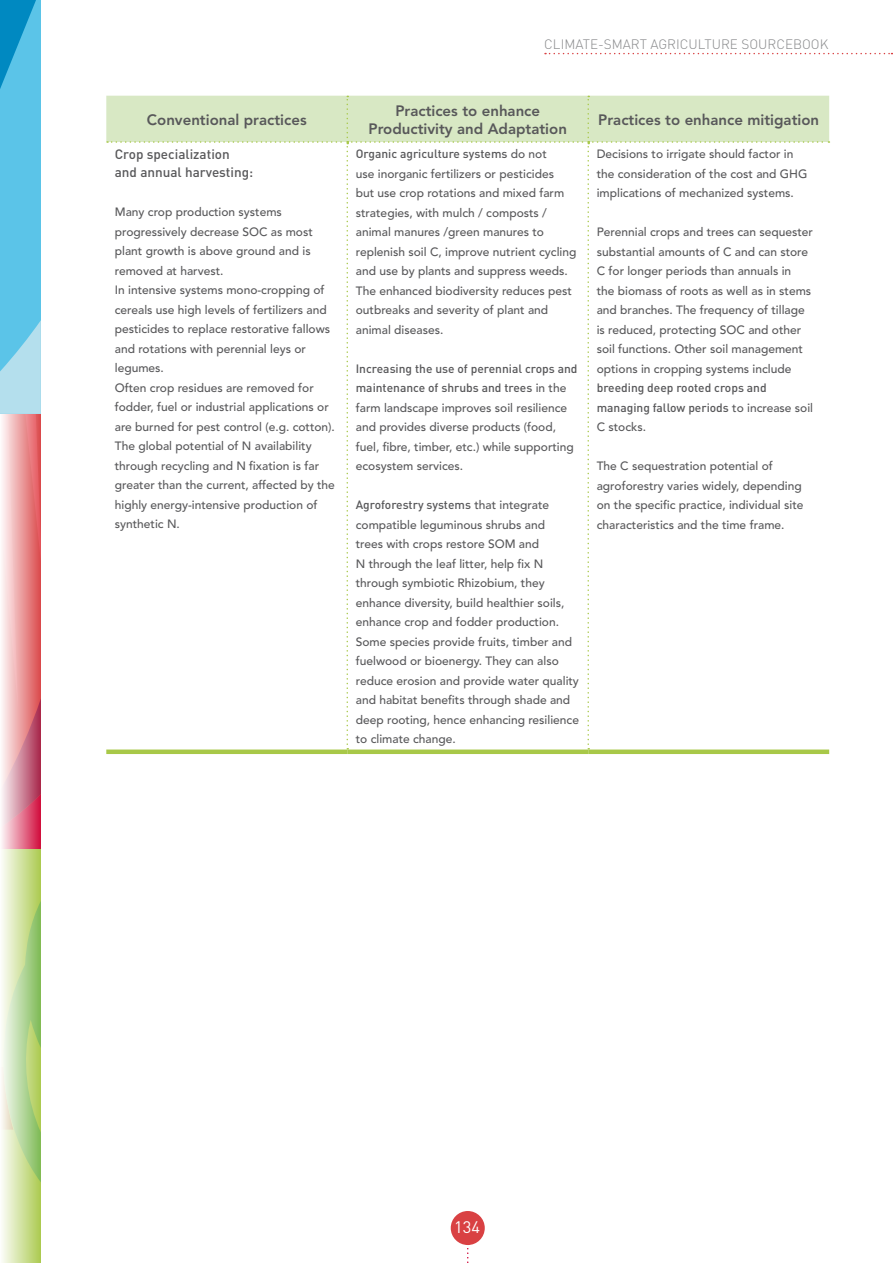
<style>
.page{position:relative;width:893px;height:1263px;background:#fff}
.page>*{position:absolute;margin:0;border:0;box-sizing:border-box;transform-origin:0 0}
.t1{font:16.5px "DIN Pro";color:#fff}
.t2{font:800 15px/18px "Avenir LT Std";color:#58585a;text-align:center}
.t3{font:500 13.5px/18px "DIN Pro";color:#58585a}
.t4{font:300 13.5px "DIN Pro";color:#87888a}
.t5{font:500 12px/19.5px "Avenir LT Std";color:#58585a}
.t6{font:500 12px/19.5px "DIN Pro";color:#58585a}
.s1{font-family:"Avenir LT Std"}
</style>
<div class="page">
<svg style="left:467px;top:1248px;width:2px;height:15px"></svg>
<div style="left:451px;top:1211px;width:34px;height:34px;background:#d94143;border-radius:50%"></div>
<div style="left:0;top:0;width:41px;height:414px;background:#5bc4e8"></div>
<svg style="left:0;top:0;width:36px;height:89px"></svg>
<svg style="left:0;top:320px;width:41px;height:94px"></svg>
<svg style="left:545px;top:53px;width:347px;height:1px"></svg>
<svg style="left:2px;top:414px;width:39px;height:849px;background:#d8baa0"></svg>
<div style="left:106px;top:749px;width:241px;height:5px;background:#a8c848"></div>
<div style="left:347px;top:749px;width:241px;height:5px;background:#a8c848"></div>
<div style="left:588px;top:749px;width:241px;height:5px;background:#a8c848"></div>
<svg style="left:106px;top:96px;width:723px;height:653px"></svg>
<p class="t4" style="left:544px;top:35px;width:286px">CLIMATE-SMART AGRICULTURE SOURCEBOOK</p>
<p class="t2" style="left:147px;top:110px;width:161px">Conventional practices</p>
<p class="t2" style="left:369px;top:101px;width:200px">Practices to enhance<br>Productivity and Adaptation</p>
<p class="t2" style="left:598px;top:110px;width:222px">Practices to enhance mitigation</p>
<p class="t3" style="left:115px;top:145px;width:140px">Crop specialization and annual harvesting:</p>
<p class="t5" style="left:115px;top:203px;width:222px">Many crop production systems progressively decrease SOC as most plant growth is above ground and is removed at harvest.<br>In intensive systems mono-cropping of cereals use high levels of fertilizers and pesticides to replace restorative fallows and rotations with perennial leys or legumes.<br>Often crop residues are removed for fodder, fuel or industrial applications or are burned for pest control (e.g. cotton).<br>The global potential of N availability through recycling and N fixation is far greater than the current, affected by the highly energy-intensive production of synthetic N.</p>
<p class="t5" style="left:597px;top:144px;width:212px">Decisions to irrigate should factor in the consideration of the cost and GHG implications of mechanized systems.</p>
<p class="t5" style="left:597px;top:222px;width:218px">Perennial crops and trees can sequester substantial amounts of C and can store C for longer periods than annuals in<br>the biomass of roots as well as in stems and branches. The frequency of tillage is reduced, protecting SOC and other soil functions. Other soil management options in cropping systems include</p>
<p class="t6" style="left:597px;top:378px;width:218px">breeding deep rooted crops and managing fallow periods <span class="s1">to increase soil</span></p>
<p class="t5" style="left:597px;top:417px;width:51px">C stocks.</p>
<p class="t5" style="left:597px;top:456px;width:208px">The C sequestration potential of agroforestry varies widely, depending on the specific practice, individual site characteristics and the time frame.</p>
<p class="t6" style="left:356px;top:144px;width:193px">Organic agriculture systems <span class="s1">do not</span></p>
<p class="t5" style="left:356px;top:164px;width:222px">use inorganic fertilizers or pesticides<br>but use crop rotations and mixed farm strategies, with mulch / composts / animal manures /green manures to replenish soil C, improve nutrient cycling and use by plants and suppress weeds.<br>The enhanced biodiversity reduces pest outbreaks and severity of plant and animal diseases.</p>
<p class="t6" style="left:356px;top:358px;width:223px">Increasing the use of perennial crops and maintenance of shrubs and trees <span class="s1">in the</span></p>
<p class="t5" style="left:356px;top:398px;width:220px">farm landscape improves soil resilience and provides diverse products (food, fuel, fibre, timber, etc.) while supporting ecosystem services.</p>
<p class="t6" style="left:356px;top:495px;width:195px">Agroforestry systems <span class="s1">that integrate</span></p>
<p class="t5" style="left:356px;top:515px;width:225px">compatible leguminous shrubs and<br>trees with crops restore SOM and<br>N through the leaf litter, help fix N through symbiotic Rhizobium, they enhance diversity, build healthier soils, enhance crop and fodder production.<br>Some species provide fruits, timber and fuelwood or bioenergy. They can also reduce erosion and provide water quality and habitat benefits through shade and deep rooting, hence enhancing resilience to climate change.</p>
<h1 class="t1" style="left:454px;top:1216px;width:27px">134</h1>
</div>
